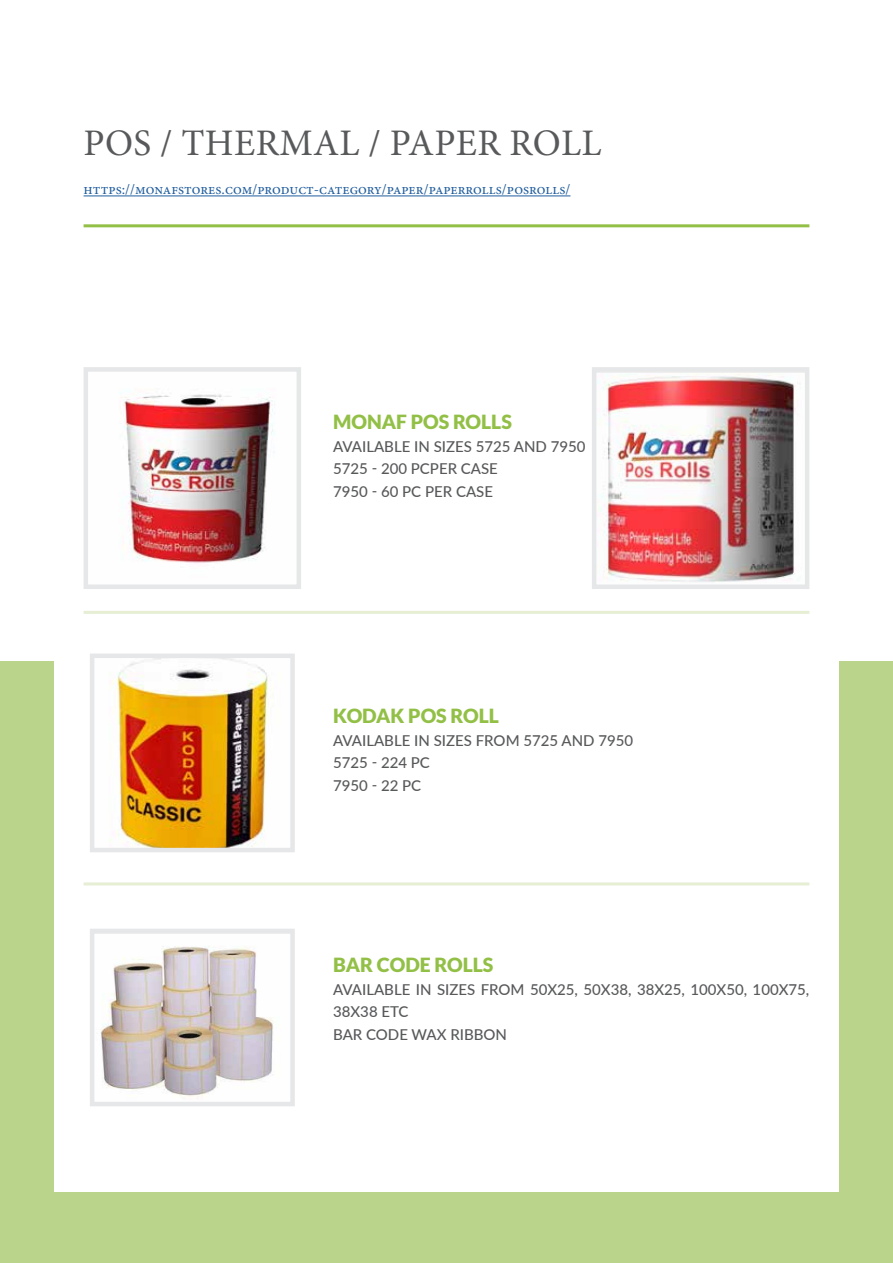
<style>
.page{position:relative;width:893px;height:1263px;background:#fff}
.page>*{position:absolute;margin:0;border:0;box-sizing:border-box;transform-origin:0 0}
.t1{font:37.5px "Minion Pro";letter-spacing:.01em;color:#58595b}
.t2{font:900 19.5px "Lato";color:#92bf45}
.t3{font:500 15px/22.5px "Lato";color:#58595b}
.t4{font:15px "Minion Pro";color:#215e9e}
</style>
<div class="page">
<div style="left:0;top:661px;width:893px;height:602px;background:#bbd48c"></div>
<div style="left:54px;top:54px;width:785px;height:1137px;background:#fff"></div>
<hr style="left:84px;top:196px;width:486px;height:1px;background:#215e9e">
<hr style="left:84px;top:224px;width:725px;height:3px;background:#92bf45">
<hr style="left:84px;top:611px;width:725px;height:3px;background:#e6eed4">
<hr style="left:84px;top:882px;width:725px;height:3px;background:#e6eed4">
<img style="left:120px;top:392px;width:155px;height:172px">
<div style="left:84px;top:367px;width:217px;height:222px;border:4px solid #e6e7e8"></div>
<img style="left:109px;top:658px;width:164px;height:189px">
<div style="left:90px;top:653px;width:205px;height:199px;border:4px solid #e6e7e8"></div>
<img style="left:101px;top:946px;width:173px;height:153px">
<div style="left:90px;top:929px;width:205px;height:177px;border:4px solid #e6e7e8"></div>
<img style="left:597px;top:374px;width:198px;height:208px">
<div style="left:592px;top:367px;width:217px;height:222px;border:4px solid #e6e7e8"></div>
<h1 class="t1" style="left:84px;top:118px;width:520px">POS / THERMAL / PAPER ROLL</h1>
<p class="t4" style="left:84px;top:180px;width:488px">https://monafstores.com/product-category/paper/paperrolls/posrolls/</p>
<h2 class="t2" style="left:333px;top:411px;width:180px">MONAF POS ROLLS</h2>
<p class="t3" style="left:333px;top:434px;width:254px">AVAILABLE IN SIZES 5725 AND 7950<br>5725 - 200 PCPER CASE<br>7950 - 60 PC PER CASE</p>
<h2 class="t2" style="left:333px;top:705px;width:167px">KODAK POS ROLL</h2>
<p class="t3" style="left:333px;top:728px;width:302px">AVAILABLE IN SIZES FROM 5725 AND 7950<br>5725 - 224 PC<br>7950 - 22 PC</p>
<h2 class="t2" style="left:333px;top:954px;width:162px">BAR CODE ROLLS</h2>
<p class="t3" style="left:333px;top:978px;width:478px">AVAILABLE IN SIZES FROM 50X25, 50X38, 38X25, 100X50, 100X75,<br>38X38 ETC<br>BAR CODE WAX RIBBON</p>
</div>
